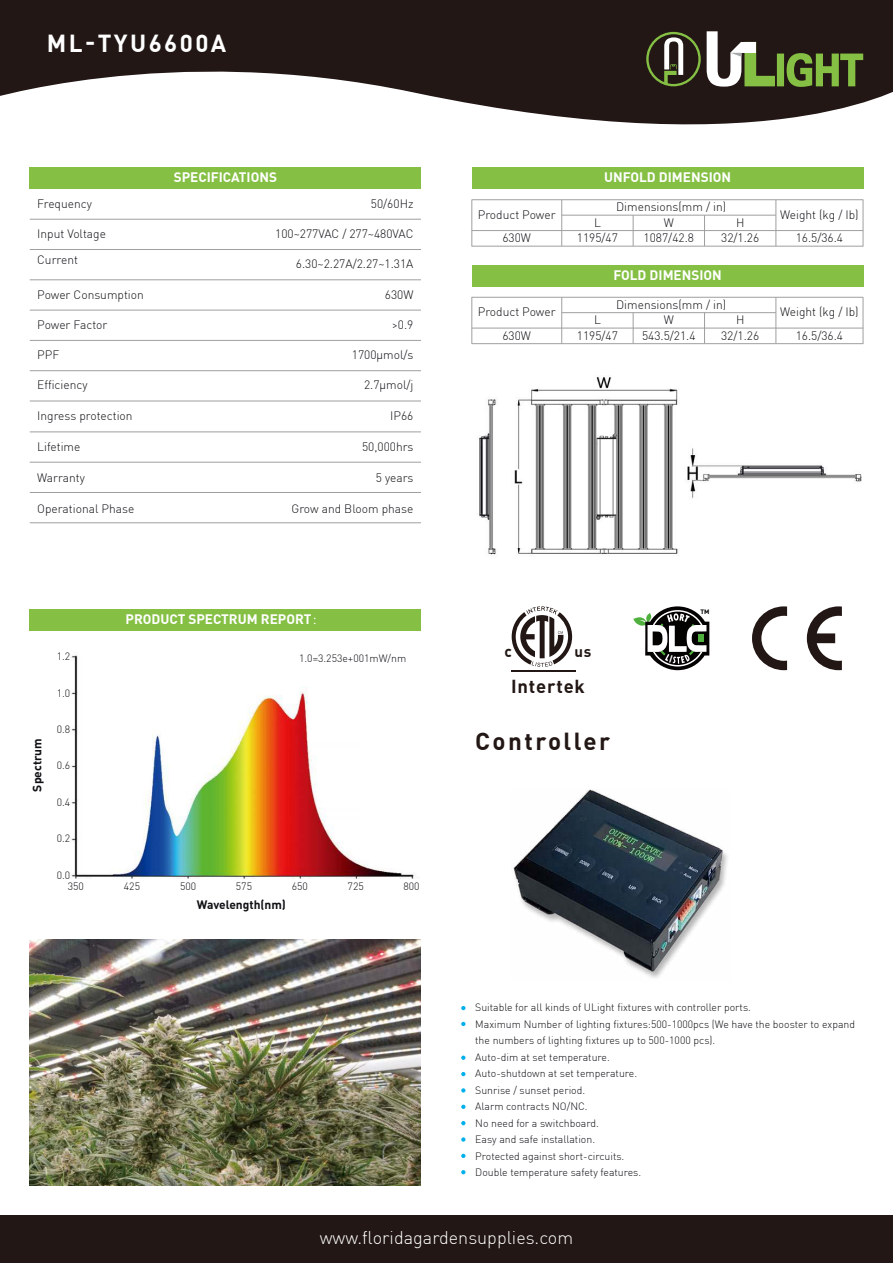
<style>
.page{position:relative;width:893px;height:1263px;background:#fff}
.page>*{position:absolute;margin:0;border:0;box-sizing:border-box;transform-origin:0 0}
.t1{font:700 24.15px "DIN Pro";letter-spacing:.1em;color:#fff}
.t2{font:700 24.15px "DIN Pro";letter-spacing:.1em;color:#221714}
.t3{font:700 18.45px "DIN Pro";letter-spacing:.045em;color:#221714}
.t4{font:300 18px "DIN Pro";color:#fff}
.t5{font:700 15.6px "DIN Pro";color:#221714}
.t6{font:700 15.15px "DIN Pro";color:#221714}
.t7{font:700 13.5px "DIN Pro";color:#fff}
.t8{font:300 12px "DIN Pro";color:#101015}
.t9{font:700 12px "DIN Pro";color:#101015}
.t10{font:300 10.5px/16.5px "DIN Pro";color:#101015}
.t11{font:700 6.3px "DIN Pro";color:#030000;scale:1.05 1}
.s1{font-family:"Adobe Song Std";font-weight:300}
</style>
<div class="page">
<svg style="left:0;top:0;width:893px;height:170px;fill:#221714"></svg>
<div style="left:0;top:1215px;width:893px;height:48px;background:#221714"></div>
<div style="left:472px;top:168px;width:391px;height:21px;background:#85c045"></div>
<hr style="left:472px;top:199px;width:391px;height:1px;background:#9f9fa0">
<hr style="left:562px;top:215px;width:214px;height:1px;background:#9f9fa0">
<hr style="left:472px;top:230px;width:391px;height:1px;background:#9f9fa0">
<hr style="left:472px;top:246px;width:391px;height:1px;background:#9f9fa0">
<hr style="left:472px;top:200px;width:1px;height:46px;background:#9f9fa0">
<hr style="left:561px;top:200px;width:1px;height:46px;background:#9f9fa0">
<hr style="left:633px;top:215px;width:1px;height:31px;background:#9f9fa0">
<hr style="left:704px;top:215px;width:1px;height:31px;background:#9f9fa0">
<hr style="left:776px;top:200px;width:1px;height:46px;background:#9f9fa0">
<hr style="left:863px;top:200px;width:1px;height:46px;background:#9f9fa0">
<div style="left:472px;top:265px;width:391px;height:21px;background:#85c045"></div>
<hr style="left:472px;top:297px;width:391px;height:1px;background:#9f9fa0">
<hr style="left:562px;top:312px;width:214px;height:1px;background:#9f9fa0">
<hr style="left:472px;top:328px;width:391px;height:1px;background:#9f9fa0">
<hr style="left:472px;top:343px;width:391px;height:1px;background:#9f9fa0">
<hr style="left:472px;top:297px;width:1px;height:47px;background:#9f9fa0">
<hr style="left:561px;top:297px;width:1px;height:46px;background:#9f9fa0">
<hr style="left:633px;top:313px;width:1px;height:30px;background:#9f9fa0">
<hr style="left:704px;top:313px;width:1px;height:30px;background:#9f9fa0">
<hr style="left:776px;top:297px;width:1px;height:46px;background:#9f9fa0">
<hr style="left:863px;top:297px;width:1px;height:47px;background:#9f9fa0">
<svg style="left:512px;top:606px;width:60px;height:61px"></svg>
<hr style="left:511px;top:671px;width:65px;height:1px;background:#221714">
<svg style="left:752px;top:606px;width:35px;height:64px"></svg>
<svg style="left:807px;top:606px;width:35px;height:64px"></svg>
<img style="left:513px;top:789px;width:214px;height:189px">
<svg style="left:461px;top:1006px;width:4px;height:4px"></svg>
<svg style="left:461px;top:1022px;width:4px;height:4px"></svg>
<svg style="left:461px;top:1055px;width:4px;height:5px"></svg>
<svg style="left:461px;top:1072px;width:4px;height:4px"></svg>
<svg style="left:461px;top:1088px;width:4px;height:4px"></svg>
<svg style="left:461px;top:1105px;width:4px;height:4px"></svg>
<svg style="left:461px;top:1121px;width:4px;height:4px"></svg>
<svg style="left:461px;top:1137px;width:4px;height:5px"></svg>
<svg style="left:461px;top:1154px;width:4px;height:4px"></svg>
<svg style="left:461px;top:1170px;width:4px;height:4px"></svg>
<img style="left:479px;top:377px;width:383px;height:178px">
<div style="left:30px;top:609px;width:391px;height:21px;background:#85c045"></div>
<div style="left:30px;top:168px;width:391px;height:21px;background:#85c045"></div>
<hr style="left:30px;top:219px;width:391px;height:1px;background:#9f9fa0">
<hr style="left:30px;top:280px;width:391px;height:1px;background:#9f9fa0">
<hr style="left:30px;top:310px;width:391px;height:1px;background:#9f9fa0">
<hr style="left:30px;top:249px;width:391px;height:1px;background:#9f9fa0">
<hr style="left:30px;top:340px;width:391px;height:1px;background:#9f9fa0">
<hr style="left:30px;top:370px;width:391px;height:1px;background:#9f9fa0">
<hr style="left:30px;top:401px;width:391px;height:1px;background:#9f9fa0">
<hr style="left:30px;top:432px;width:391px;height:1px;background:#9f9fa0">
<hr style="left:30px;top:462px;width:391px;height:1px;background:#9f9fa0">
<hr style="left:30px;top:492px;width:391px;height:1px;background:#9f9fa0">
<hr style="left:30px;top:522px;width:391px;height:1px;background:#9f9fa0">
<img style="left:30px;top:939px;width:391px;height:246px">
<img style="left:71px;top:655px;width:343px;height:224px">
<svg style="left:646px;top:32px;width:55px;height:54px"></svg>
<svg style="left:707px;top:31px;width:156px;height:56px"></svg>
<div style="left:741px;top:42px;width:15px;height:11px;background:#fff"></div>
<svg style="left:633px;top:606px;width:76px;height:64px"></svg>
<h1 class="t1" style="left:47px;top:27px;width:181px">ML-TYU6600A</h1>
<p class="t7" style="left:174px;top:169px;width:105px">SPECIFICATIONS</p>
<p class="t8" style="left:37px;top:196px;width:56px">Frequency</p>
<p class="t8" style="left:371px;top:196px;width:44px">50/60Hz</p>
<p class="t8" style="left:37px;top:229px;width:70px">Input Voltage</p>
<p class="t8" style="left:275px;top:226px;width:140px">100~277VAC / 277~480VAC</p>
<p class="t8" style="left:37px;top:255px;width:42px">Current</p>
<p class="t8" style="left:296px;top:257px;width:119px">6.30~2.27A/2.27~1.31A</p>
<p class="t8" style="left:37px;top:290px;width:108px">Power Consumption</p>
<p class="t8" style="left:385px;top:287px;width:30px">630W</p>
<p class="t8" style="left:37px;top:320px;width:72px">Power Factor</p>
<p class="t8" style="left:392px;top:320px;width:23px">&gt;0.9</p>
<p class="t8" style="left:37px;top:351px;width:24px">PPF</p>
<p class="t8" style="left:352px;top:347px;width:63px">1700μmol/s</p>
<p class="t8" style="left:37px;top:377px;width:52px">Efficiency</p>
<p class="t8" style="left:364px;top:377px;width:51px">2.7μmol/j</p>
<p class="t8" style="left:37px;top:411px;width:97px">Ingress protection</p>
<p class="t8" style="left:390px;top:411px;width:25px">IP66</p>
<p class="t8" style="left:37px;top:442px;width:45px">Lifetime</p>
<p class="t8" style="left:362px;top:443px;width:53px">50,000hrs</p>
<p class="t8" style="left:37px;top:470px;width:49px">Warranty</p>
<p class="t8" style="left:376px;top:470px;width:39px">5 years</p>
<p class="t8" style="left:37px;top:504px;width:99px">Operational Phase</p>
<p class="t8" style="left:292px;top:501px;width:123px">Grow and Bloom phase</p>
<p class="t9" style="left:29px;top:791px;width:55px;rotate:-90deg">Spectrum</p>
<p class="t10" style="left:57px;top:649px;width:15px">1.2</p>
<p class="t10" style="left:57px;top:686px;width:15px">1.0</p>
<p class="t10" style="left:57px;top:722px;width:15px">0.8</p>
<p class="t10" style="left:57px;top:758px;width:15px">0.6</p>
<p class="t10" style="left:57px;top:793px;width:15px">0.4</p>
<p class="t10" style="left:57px;top:831px;width:15px">0.2</p>
<p class="t10" style="left:57px;top:868px;width:15px">0.0</p>
<p class="t10" style="left:68px;top:877px;width:18px">350</p>
<p class="t7" style="left:126px;top:610px;width:201px">PRODUCT SPECTRUM REPORT<span class="s1">：</span></p>
<p class="t10" style="left:299px;top:650px;width:109px">1.0=3.253e+001mW/nm</p>
<p class="t10" style="left:124px;top:877px;width:18px">425</p>
<p class="t10" style="left:180px;top:879px;width:18px">500</p>
<p class="t10" style="left:292px;top:879px;width:18px">650</p>
<p class="t10" style="left:348px;top:879px;width:18px">725</p>
<p class="t10" style="left:403px;top:879px;width:18px">800</p>
<p class="t10" style="left:236px;top:879px;width:18px">575</p>
<p class="t9" style="left:197px;top:897px;width:91px">Wavelength(nm)</p>
<p class="t8" style="left:478px;top:210px;width:79px">Product Power</p>
<p class="t7" style="left:604px;top:168px;width:128px">UNFOLD DIMENSION</p>
<p class="t8" style="left:616px;top:199px;width:112px">Dimensions(mm / in)</p>
<p class="t8" style="left:594px;top:218px;width:8px">L</p>
<p class="t8" style="left:664px;top:218px;width:12px">W</p>
<p class="t8" style="left:736px;top:218px;width:10px">H</p>
<p class="t8" style="left:780px;top:207px;width:80px">Weight (kg / Ib)</p>
<p class="t8" style="left:502px;top:230px;width:30px">630W</p>
<p class="t8" style="left:577px;top:230px;width:43px">1195/47</p>
<p class="t8" style="left:644px;top:230px;width:52px">1087/42.8</p>
<p class="t8" style="left:721px;top:230px;width:40px">32/1.26</p>
<p class="t8" style="left:796px;top:230px;width:49px">16.5/36.4</p>
<p class="t7" style="left:613px;top:266px;width:110px">FOLD DIMENSION</p>
<p class="t8" style="left:478px;top:308px;width:79px">Product Power</p>
<p class="t8" style="left:616px;top:297px;width:112px">Dimensions(mm / in)</p>
<p class="t8" style="left:780px;top:305px;width:80px">Weight (kg / Ib)</p>
<p class="t8" style="left:594px;top:315px;width:8px">L</p>
<p class="t8" style="left:664px;top:315px;width:12px">W</p>
<p class="t8" style="left:736px;top:315px;width:10px">H</p>
<p class="t8" style="left:502px;top:328px;width:30px">630W</p>
<p class="t8" style="left:577px;top:328px;width:43px">1195/47</p>
<p class="t8" style="left:642px;top:328px;width:55px">543.5/21.4</p>
<p class="t8" style="left:721px;top:328px;width:40px">32/1.26</p>
<p class="t8" style="left:796px;top:328px;width:49px">16.5/36.4</p>
<h3 class="t5" style="left:504px;top:642px;width:9px">c</h3>
<h3 class="t6" style="left:575px;top:641px;width:18px">us</h3>
<h2 class="t3" style="left:511px;top:674px;width:75px">Intertek</h2>
<h1 class="t2" style="left:475px;top:725px;width:136px">Controller</h1>
<p class="t11" style="left:700px;top:607px;width:10px">TM</p>
<p class="t10" style="left:475px;top:999px;width:381px">Suitable for all kinds of ULight fixtures with controller ports.<br>Maximum Number of lighting fixtures:500-1000pcs (We have the booster to expand the numbers of lighting fixtures up to 500-1000 pcs).<br>Auto-dim at set temperature.<br>Auto-shutdown at set temperature.<br>Sunrise / sunset period.<br>Alarm contracts NO/NC.<br>No need for a switchboard.<br>Easy and safe installation.<br>Protected against short-circuits.<br>Double temperature safety features.</p>
<h3 class="t4" style="left:320px;top:1226px;width:255px">www.floridagardensupplies.com</h3>
</div>
